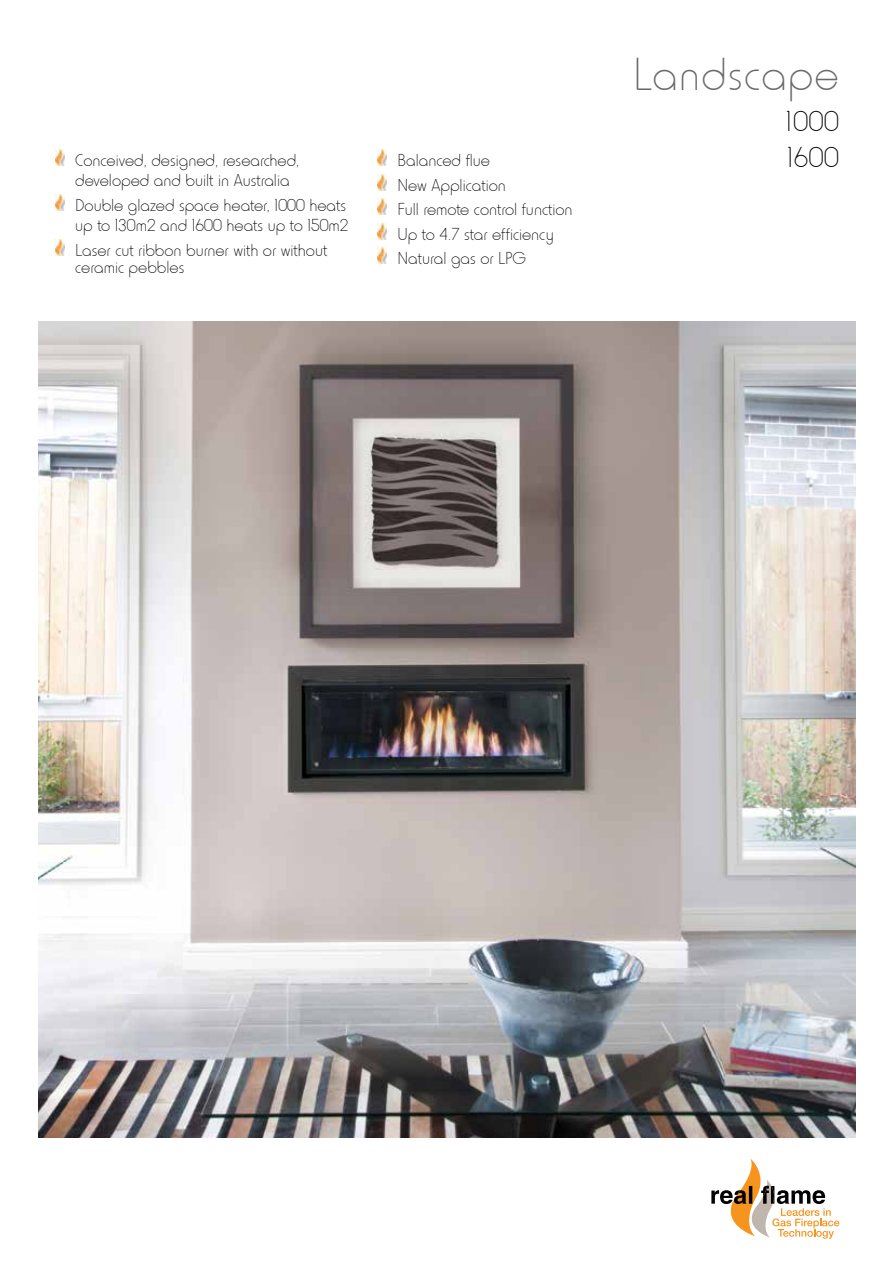
<style>
.page{position:relative;width:893px;height:1263px;background:#fff}
.page>*{position:absolute;margin:0;border:0;box-sizing:border-box;transform-origin:0 0}
.t1{font:48px "Horatio D Ligh";letter-spacing:.02em;color:#686968}
.t2{font:30px/36px "Horatio D Ligh";letter-spacing:.02em;color:#000}
.t3{font:18px/24.5px "Horatio D Ligh";color:#000}
</style>
<div class="page">
<svg style="left:711px;top:1159px;width:128px;height:80px"></svg>
<img style="left:38px;top:321px;width:817px;height:816px">
<svg style="left:55px;top:149px;width:10px;height:17px"></svg>
<img style="left:55px;top:150px;width:9px;height:16px">
<img style="left:55px;top:194px;width:9px;height:17px">
<img style="left:55px;top:239px;width:9px;height:16px">
<svg style="left:377px;top:149px;width:10px;height:17px"></svg>
<img style="left:378px;top:150px;width:8px;height:16px">
<svg style="left:377px;top:174px;width:10px;height:17px"></svg>
<img style="left:378px;top:174px;width:8px;height:16px">
<svg style="left:377px;top:198px;width:10px;height:17px"></svg>
<img style="left:378px;top:199px;width:8px;height:16px">
<svg style="left:377px;top:223px;width:10px;height:17px"></svg>
<img style="left:378px;top:223px;width:8px;height:16px">
<svg style="left:377px;top:247px;width:10px;height:17px"></svg>
<img style="left:378px;top:248px;width:8px;height:16px">
<p class="t3" style="left:75px;top:150px;width:226px;line-height:20.2px">Conceived, designed, researched, developed and built in Australia</p>
<p class="t3" style="left:75px;top:195px;width:275px;line-height:20.2px">Double glazed space heater, 1000 heats up to 130m2 and 1600 heats up to 150m2</p>
<p class="t3" style="left:75px;top:241px;width:254px;line-height:17.2px">Laser cut ribbon burner with or without ceramic pebbles</p>
<p class="t3" style="left:398px;top:148px;width:176px">Balanced flue<br>New Application<br>Full remote control function<br>Up to 4.7 star efficiency<br>Natural gas or LPG</p>
<h1 class="t1" style="left:633px;top:47px;width:208px">Landscape</h1>
<h2 class="t2" style="left:786px;top:103px;width:54px">1000<br>1600</h2>
</div>
